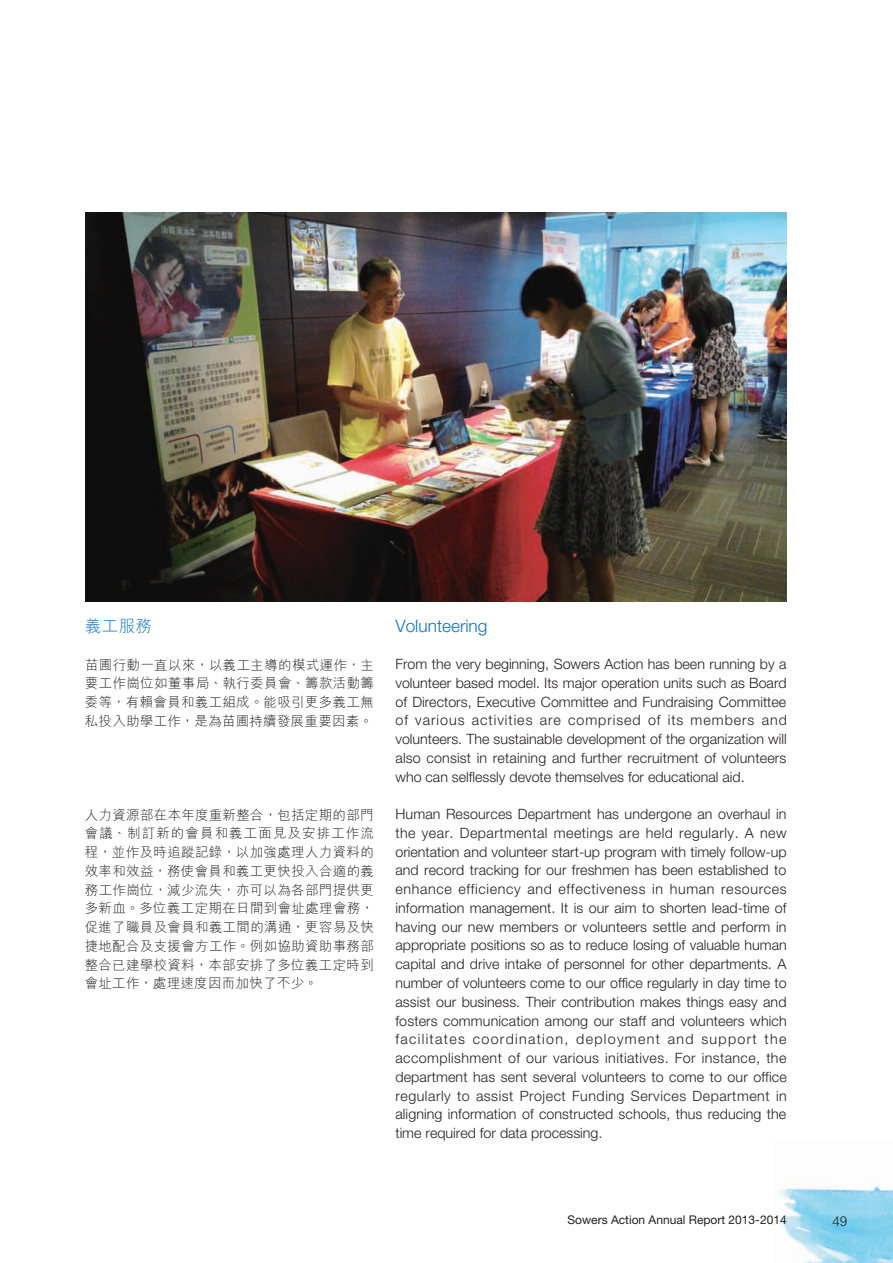
<style>
.page{position:relative;width:893px;height:1263px;background:#fff}
.page>*{position:absolute;margin:0;border:0;box-sizing:border-box;transform-origin:0 0}
.t1{font:300 17.25px "Helvetica Neue LT Std";color:#1074bc}
.t2{font:16.5px "M Hei HK Light B5 pc H";color:#1074bc}
.t3{font:300 14.25px/18.8px "Helvetica Neue LT Std";color:#231f20;text-align:justify}
.t4{font:13.5px/18.8px "M Hei HK Light B5 pc H";letter-spacing:.025em;color:#231f20;text-align:justify}
.t5{font:12px "Helvetica Neue LT Std";color:#231f20}
</style>
<div class="page">
<img style="left:779px;top:1185px;width:114px;height:78px">
<img style="left:85px;top:213px;width:702px;height:388px">
<p class="t2" style="left:85px;top:620px;width:68px">義工服務</p>
<p class="t4" style="left:85px;top:657px;width:291px">苗圃行動一直以來，以義工主導的模式運作，主要工作崗位如董事局、執行委員會、籌款活動籌委等，有賴會員和義工組成。能吸引更多義工無私投入助學工作，是為苗圃持續發展重要因素。</p>
<p class="t4" style="left:85px;top:807px;width:291px">人力資源部在本年度重新整合，包括定期的部門會議、制訂新的會員和義工面見及安排工作流程，並作及時追蹤記錄，以加強處理人力資料的效率和效益，務使會員和義工更快投入合適的義務工作崗位，減少流失，亦可以為各部門提供更多新血。多位義工定期在日間到會址處理會務，促進了職員及會員和義工間的溝通，更容易及快捷地配合及支援會方工作。例如協助資助事務部整合已建學校資料，本部安排了多位義工定時到會址工作，處理速度因而加快了不少。</p>
<p class="t1" style="left:395px;top:619px;width:94px">Volunteering</p>
<p class="t3" style="left:395px;top:656px;width:393px">From the very beginning, Sowers Action has been running by a volunteer based model. Its major operation units such as Board of Directors, Executive Committee and Fundraising Committee of various activities are comprised of its members and volunteers. The sustainable development of the organization will also consist in retaining and further recruitment of volunteers who can selflessly devote themselves for educational aid.</p>
<p class="t3" style="left:395px;top:806px;width:393px">Human Resources Department has undergone an overhaul in the year. Departmental meetings are held regularly. A new orientation and volunteer start-up program with timely follow-up and record tracking for our freshmen has been established to enhance efficiency and effectiveness in human resources information management. It is our aim to shorten lead-time of having our new members or volunteers settle and perform in appropriate positions so as to reduce losing of valuable human capital and drive intake of personnel for other departments. A number of volunteers come to our office regularly in day time to assist our business. Their contribution makes things easy and fosters communication among our staff and volunteers which facilitates coordination, deployment and support the accomplishment of our various initiatives. For instance, the department has sent several volunteers to come to our office regularly to assist Project Funding Services Department in aligning information of constructed schools, thus reducing the time required for data processing.</p>
<p class="t5" style="left:567px;top:1216px;width:221px">Sowers Action Annual Report 2013-2014</p>
<p class="t4" style="left:832px;top:1213px;width:17px">49</p>
</div>
